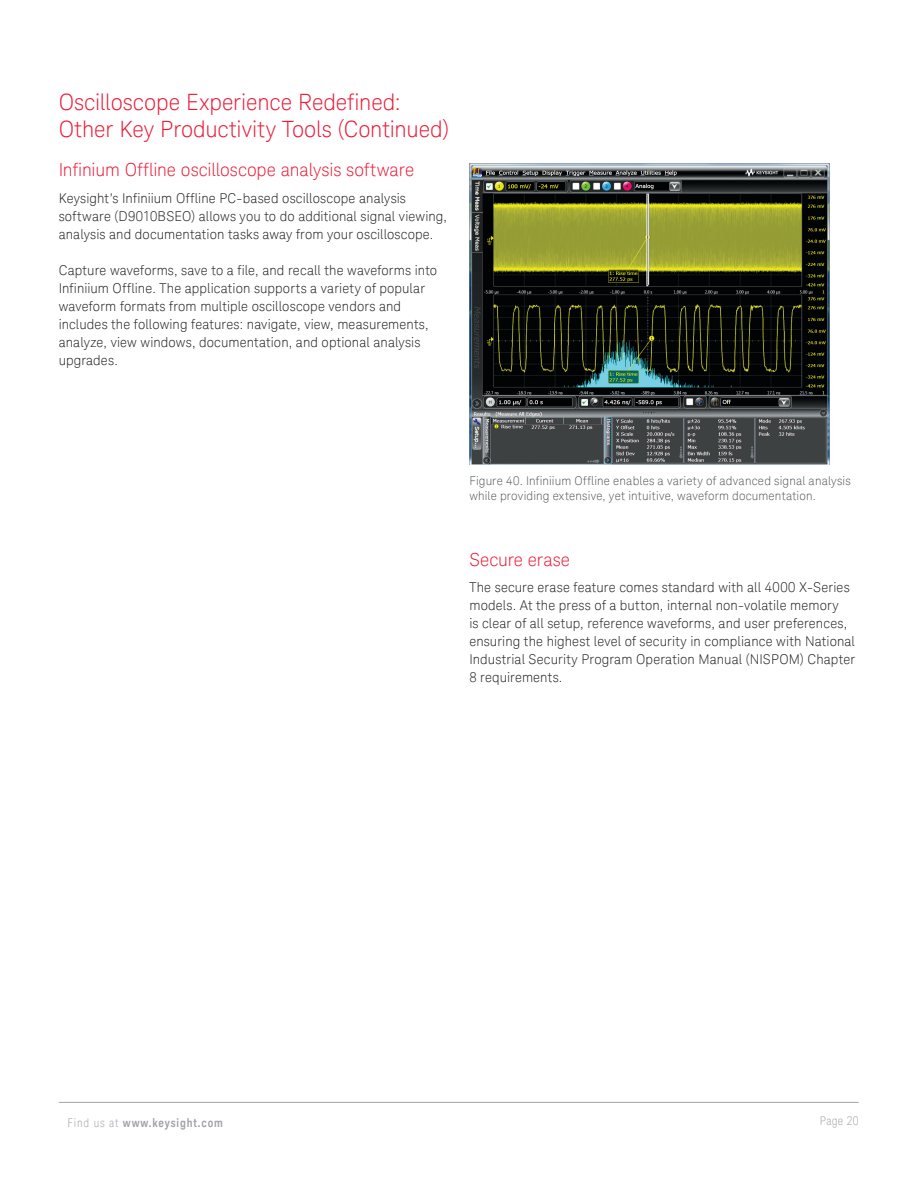
<style>
.page{position:relative;width:918px;height:1188px;background:#fff}
.page>*{position:absolute;margin:0;border:0;box-sizing:border-box;transform-origin:0 0}
.K_Heading_1{font:300 22.5px/27px "Keysight Sans";letter-spacing:-.005em;color:#ed1a36}
.K_Heading_2{font:300 18px "Keysight Sans";letter-spacing:-.005em;color:#ed1a36}
.K_Body_Text{font:300 13.5px/18px "Keysight Sans";letter-spacing:.01em;color:#231f20}
.K_Diagrams_and_Figur{font:300 12px/15px "Keysight Sans";letter-spacing:.015em;color:#57585a}
.t1{font:700 12px "Keysight Sans Condensed";letter-spacing:.07em;color:#a4a1a9}
.t2{font:300 condensed 12px "Keysight Sans";letter-spacing:.03em;color:#a4a1a9}
.s1{font-family:"Keysight Sans";font-weight:300;font-stretch:condensed}
</style>
<div class="page">
<hr style="left:59px;top:1102px;width:800px;height:1px;background:#a4a1a9">
<img style="left:469px;top:163px;width:360px;height:302px">
<p class="K_Heading_1" style="left:59px;top:89px;width:392px">Oscilloscope Experience Redefined:<br>Other Key Productivity Tools (Continued)</p>
<p class="K_Heading_2" style="left:59px;top:159px;width:357px">Infinium Offline oscilloscope analysis software</p>
<p class="K_Body_Text" style="left:59px;top:189px;width:390px">Keysight’s Infiniium Offline PC-based oscilloscope analysis software (D9010BSEO) allows you to do additional signal viewing, analysis and documentation tasks away from your oscilloscope.</p>
<p class="K_Body_Text" style="left:59px;top:261px;width:380px">Capture waveforms, save to a file, and recall the waveforms into Infiniium Offline. The application supports a variety of popular waveform formats from multiple oscilloscope vendors and includes the following features: navigate, view, measurements, analyze, view windows, documentation, and optional analysis upgrades.</p>
<p class="K_Diagrams_and_Figur" style="left:469px;top:473px;width:383px">Figure 40. Infiniium Offline enables a variety of advanced signal analysis while providing extensive, yet intuitive, waveform documentation.</p>
<p class="K_Heading_2" style="left:469px;top:549px;width:102px">Secure erase</p>
<p class="K_Body_Text" style="left:469px;top:579px;width:387px">The secure erase feature comes standard with all 4000 X-Series models. At the press of a button, internal non-volatile memory<br>is clear of all setup, reference waveforms, and user preferences, ensuring the highest level of security in compliance with National Industrial Security Program Operation Manual (NISPOM) Chapter 8 requirements.</p>
<p class="t1" style="left:68px;top:1115px;width:157px"><span class="s1">Find us at</span> www.keysight.com</p>
<p class="t2" style="left:820px;top:1113px;width:40px">Page 20</p>
</div>
